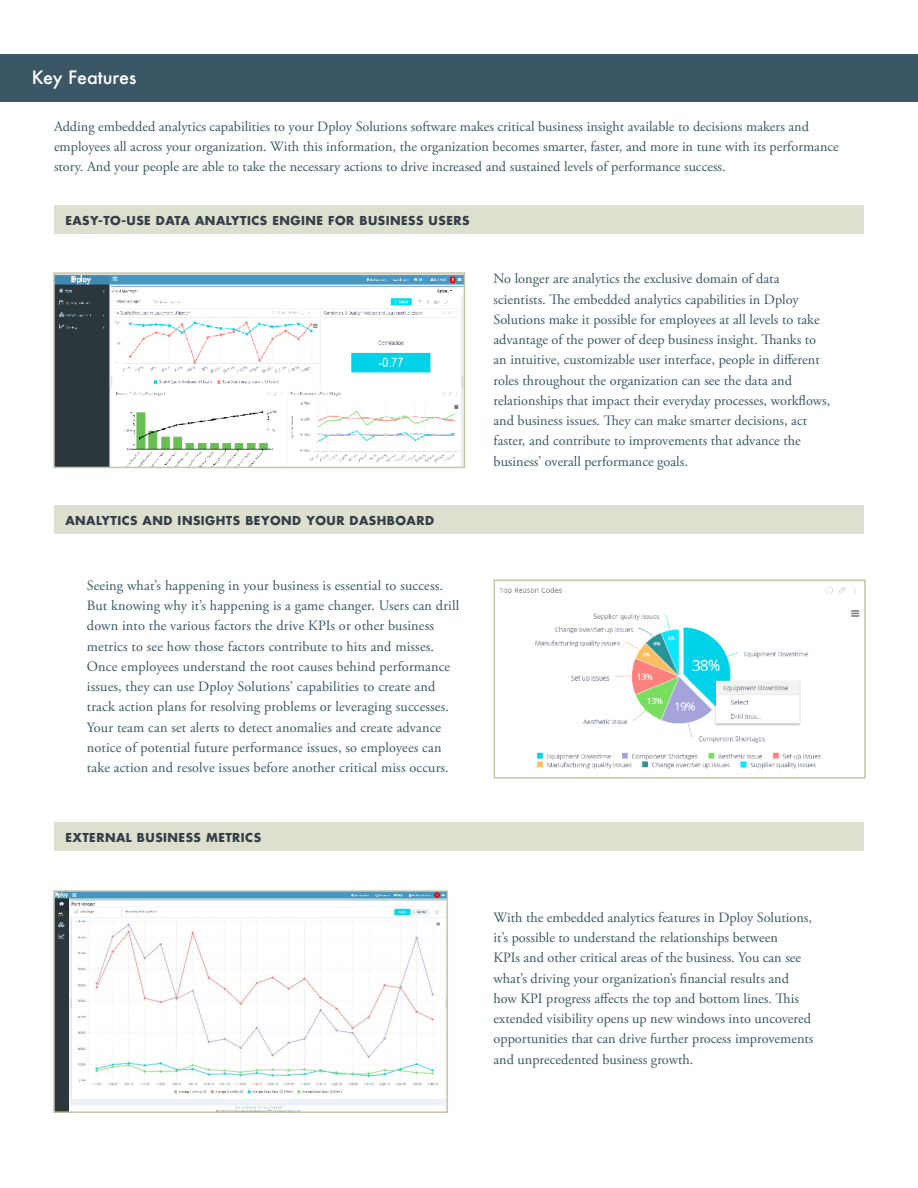
<style>
.page{position:relative;width:918px;height:1188px;background:#fff}
.page>*{position:absolute;margin:0;border:0;box-sizing:border-box;transform-origin:0 0}
.t1{font:500 18px "Futura";color:#fff}
.t2{font:14.25px/20.2px "Adobe Garamond Pro";color:#3b5765}
.t3{font:700 12px "Futura";letter-spacing:.04em;color:#333e48}
</style>
<div class="page">
<div style="left:0;top:54px;width:918px;height:48px;background:#3b5765"></div>
<div style="left:54px;top:505px;width:810px;height:29px;background:#dee0cf"></div>
<div style="left:54px;top:205px;width:810px;height:29px;background:#dee0cf"></div>
<div style="left:54px;top:822px;width:810px;height:28px;background:#dee0cf"></div>
<img style="left:499px;top:586px;width:361px;height:183px">
<div style="left:494px;top:579px;width:372px;height:200px;border:2px solid #c5c6a7"></div>
<img style="left:56px;top:893px;width:389px;height:217px">
<div style="left:53px;top:890px;width:395px;height:223px;border:2px solid #c5c6a7"></div>
<img style="left:56px;top:275px;width:406px;height:190px">
<div style="left:53px;top:272px;width:412px;height:196px;border:2px solid #c5c6a7"></div>
<p class="t1" style="left:32px;top:65px;width:106px">Key Features</p>
<p class="t2" style="left:54px;top:116px;width:786px">Adding embedded analytics capabilities to your Dploy Solutions software makes critical business insight available to decisions makers and employees all across your organization. With this information, the organization becomes smarter, faster, and more in tune with its performance story. And your people are able to take the necessary actions to drive increased and sustained levels of performance success.</p>
<p class="t3" style="left:65px;top:212px;width:406px">EASY-TO-USE DATA ANALYTICS ENGINE FOR BUSINESS USERS</p>
<p class="t3" style="left:65px;top:513px;width:370px">ANALYTICS AND INSIGHTS BEYOND YOUR DASHBOARD</p>
<p class="t2" style="left:87px;top:576px;width:374px">Seeing what’s happening in your business is essential to success.<br>But knowing why it’s happening is a game changer. Users can drill down into the various factors the drive KPIs or other business metrics to see how those factors contribute to hits and misses.<br>Once employees understand the root causes behind performance issues, they can use Dploy Solutions’ capabilities to create and track action plans for resolving problems or leveraging successes.<br>Your team can set alerts to detect anomalies and create advance notice of potential future performance issues, so employees can take action and resolve issues before another critical miss occurs.</p>
<p class="t3" style="left:65px;top:829px;width:197px">EXTERNAL BUSINESS METRICS</p>
<p class="t2" style="left:494px;top:269px;width:338px">No longer are analytics the exclusive domain of data scientists. The embedded analytics capabilities in Dploy Solutions make it possible for employees at all levels to take advantage of the power of deep business insight. Thanks to an intuitive, customizable user interface, people in different roles throughout the organization can see the data and relationships that impact their everyday processes, workflows, and business issues. They can make smarter decisions, act faster, and contribute to improvements that advance the business’ overall performance goals.</p>
<p class="t2" style="left:494px;top:908px;width:321px">With the embedded analytics features in Dploy Solutions, it’s possible to understand the relationships between<br>KPIs and other critical areas of the business. You can see what’s driving your organization’s financial results and how KPI progress affects the top and bottom lines. This extended visibility opens up new windows into uncovered opportunities that can drive further process improvements and unprecedented business growth.</p>
</div>
